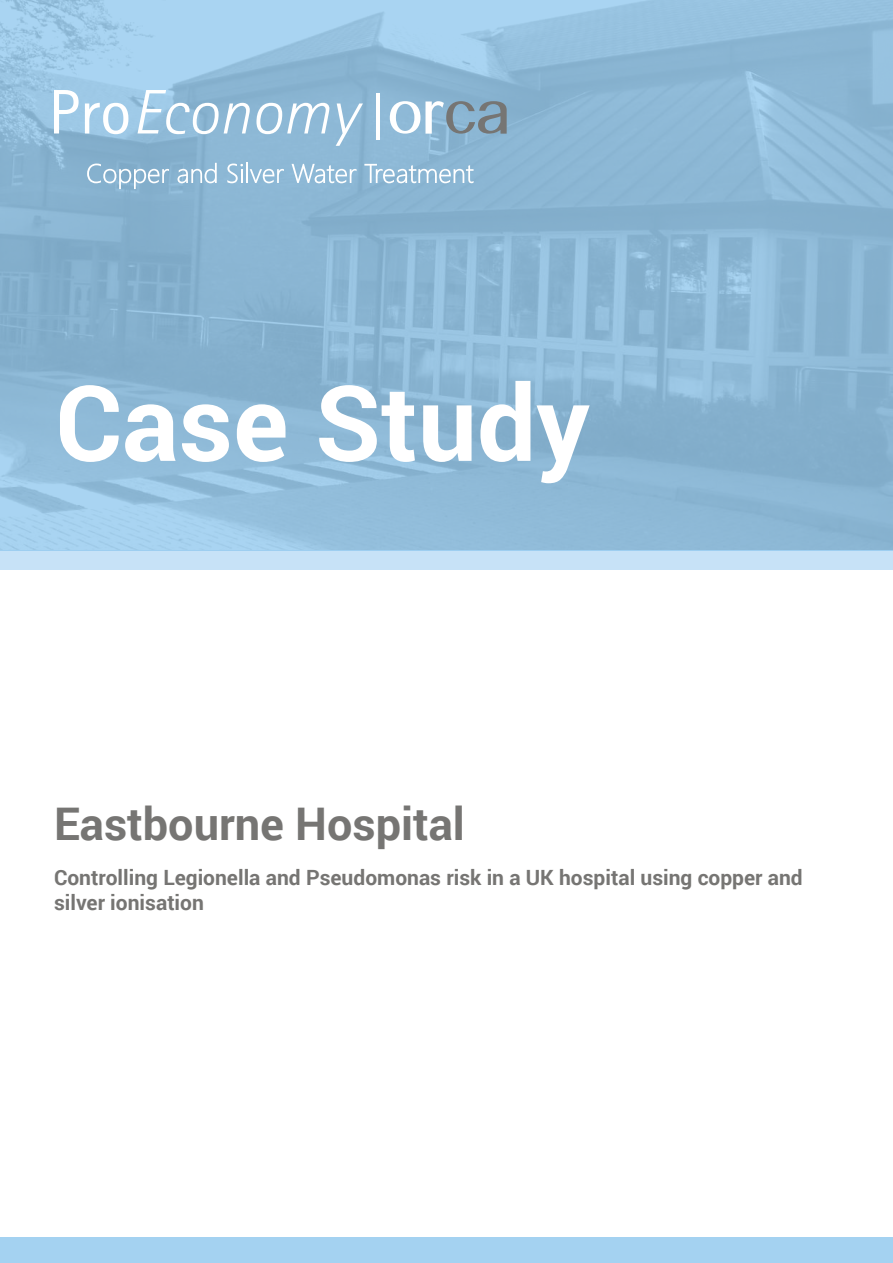
<style>
.page{position:relative;width:893px;height:1263px;background:#fff}
.page>*{position:absolute;margin:0;border:0;box-sizing:border-box;transform-origin:0 0}
.t1{font:700 105px "Roboto";color:#fff}
.t2{font:700 45px "Roboto";color:#767573}
.t3{font:700 21px/25.2px "Roboto";color:#767573}
</style>
<div class="page">
<div style="left:0;top:551px;width:893px;height:19px;background:#c7e2f7"></div>
<div style="left:0;top:1237px;width:893px;height:26px;background:#a4d2f1"></div>
<svg style="left:0;top:0;width:893px;height:551px;background:#8eb9d7"></svg>
<svg style="left:54px;top:90px;width:25px;height:43px"></svg>
<svg style="left:85px;top:103px;width:43px;height:31px"></svg>
<hr style="left:376px;top:93px;width:4px;height:47px;background:#fff">
<svg style="left:336px;top:103px;width:27px;height:43px"></svg>
<svg style="left:138px;top:90px;width:112px;height:44px"></svg>
<svg style="left:256px;top:103px;width:73px;height:31px"></svg>
<svg style="left:390px;top:101px;width:117px;height:33px;background:#9ab4c6"></svg>
<svg style="left:87px;top:164px;width:82px;height:25px;background:#9cbed6"></svg>
<svg style="left:177px;top:163px;width:40px;height:20px"></svg>
<svg style="left:227px;top:164px;width:16px;height:19px"></svg>
<hr style="left:246px;top:163px;width:2px;height:20px;background:#fff">
<svg style="left:250px;top:169px;width:34px;height:14px"></svg>
<svg style="left:292px;top:164px;width:65px;height:19px"></svg>
<svg style="left:364px;top:164px;width:110px;height:19px;background:#a8c8de"></svg>
<h1 class="t1" style="left:55px;top:349px;width:536px">Case Study</h1>
<h2 class="t2" style="left:54px;top:792px;width:412px">Eastbourne Hospital</h2>
<p class="t3" style="left:54px;top:864px;width:750px">Controlling Legionella and Pseudomonas risk in a UK hospital using copper and silver ionisation</p>
</div>
